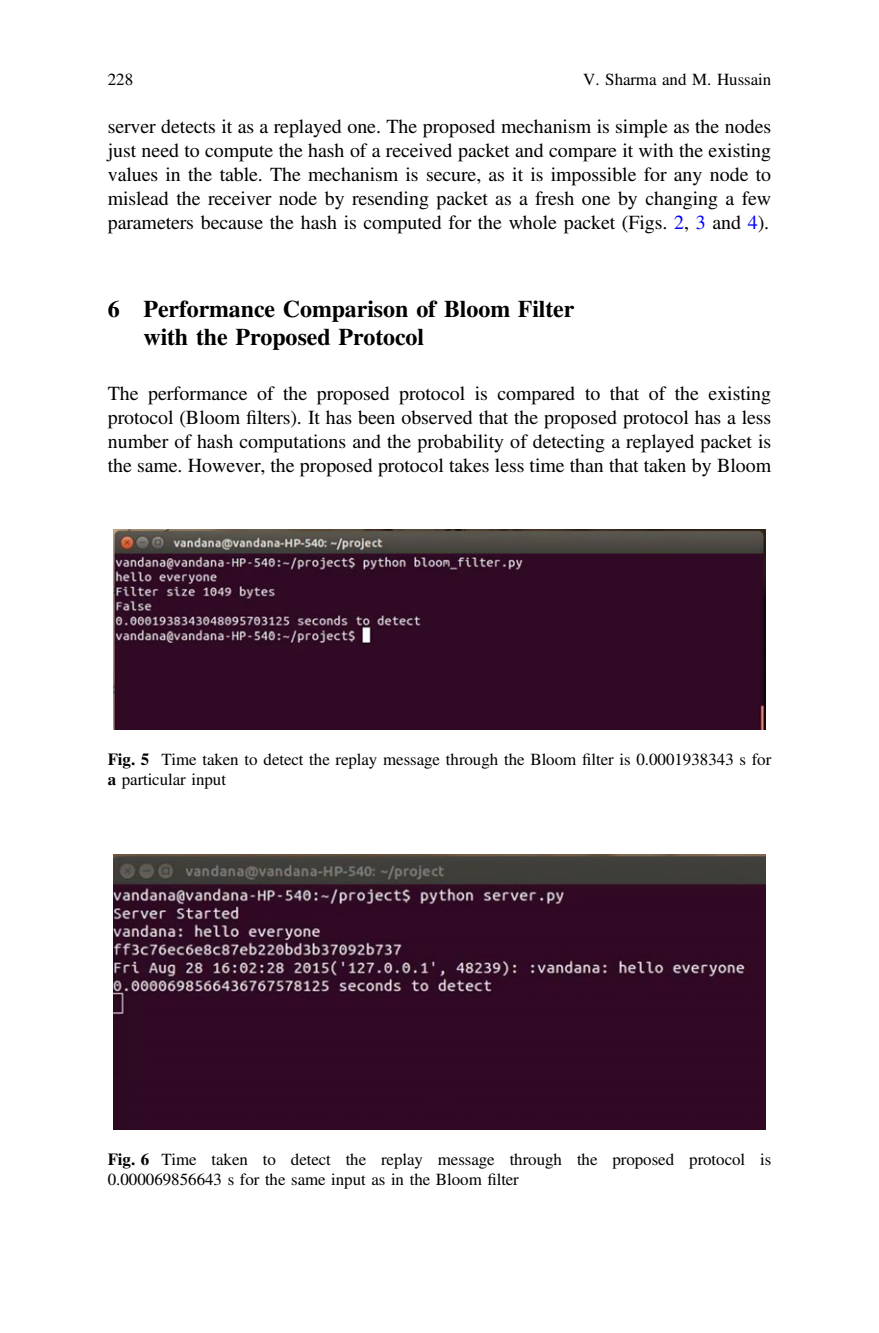
<style>
.page{position:relative;width:879px;height:1333px;background:#fff}
.page>*{position:absolute;margin:0;border:0;box-sizing:border-box;transform-origin:0 0}
.t1{font:700 24px/27.8px "Gldlbw STIX";color:#000}
.t2{font:20px/23.8px "Tbkbrd STIX";color:#000;text-align:justify}
.t3{font:17px/20px "Tbkbrd STIX";color:#000}
.s1{color:#00f}
.s2{font-family:"Khgvxq STIX Regular+fb"}
.s3{font-family:"Gldlbw STIX";font-weight:700}
</style>
<div class="page">
<img style="left:114px;top:530px;width:651px;height:199px">
<img style="left:113px;top:855px;width:652px;height:274px">
<p class="t3" style="left:108px;top:71px;width:27px">228</p>
<p class="t3" style="left:583px;top:71px;width:189px">V. Sharma and M. Hussain</p>
<p class="t2" style="left:108px;top:117px;width:665px">server detects it as a replayed one. The proposed mechanism is simple as the nodes just need to compute the hash of a received packet and compare it with the existing values in the table. The mechanism is secure, as it is impossible for any node to mislead the receiver node by resending packet as a fresh one by changing a few parameters because the hash is computed for the whole packet (Figs. <span class="s1">2</span>, <span class="s1">3</span> and <span class="s1">4</span>).</p>
<p class="t1" style="left:144px;top:297px;width:432px;text-indent:-36px">6 Performance Comparison of Bloom Filter with the Proposed Protocol</p>
<p class="t2" style="left:108px;top:384px;width:665px">The performance of the proposed protocol is compared to that of the existing protocol (Bloom <span class="s2">fi</span>lters). It has been observed that the proposed protocol has a less number of hash computations and the probability of detecting a replayed packet is the same. However, the proposed protocol takes less time than that taken by Bloom</p>
<p class="t3" style="left:108px;top:750px;width:665px"><span class="s3">Fig. 5</span> Time taken to detect the replay message through the Bloom <span class="s2">fi</span>lter is 0.0001938343 s for <span class="s3">a</span> particular input</p>
<p class="t3" style="left:108px;top:1150px;width:665px"><span class="s3">Fig. 6</span> Time taken to detect the replay message through the proposed protocol is<br>0.000069856643 s for the same input as in the Bloom <span class="s2">fi</span>lter</p>
</div>
